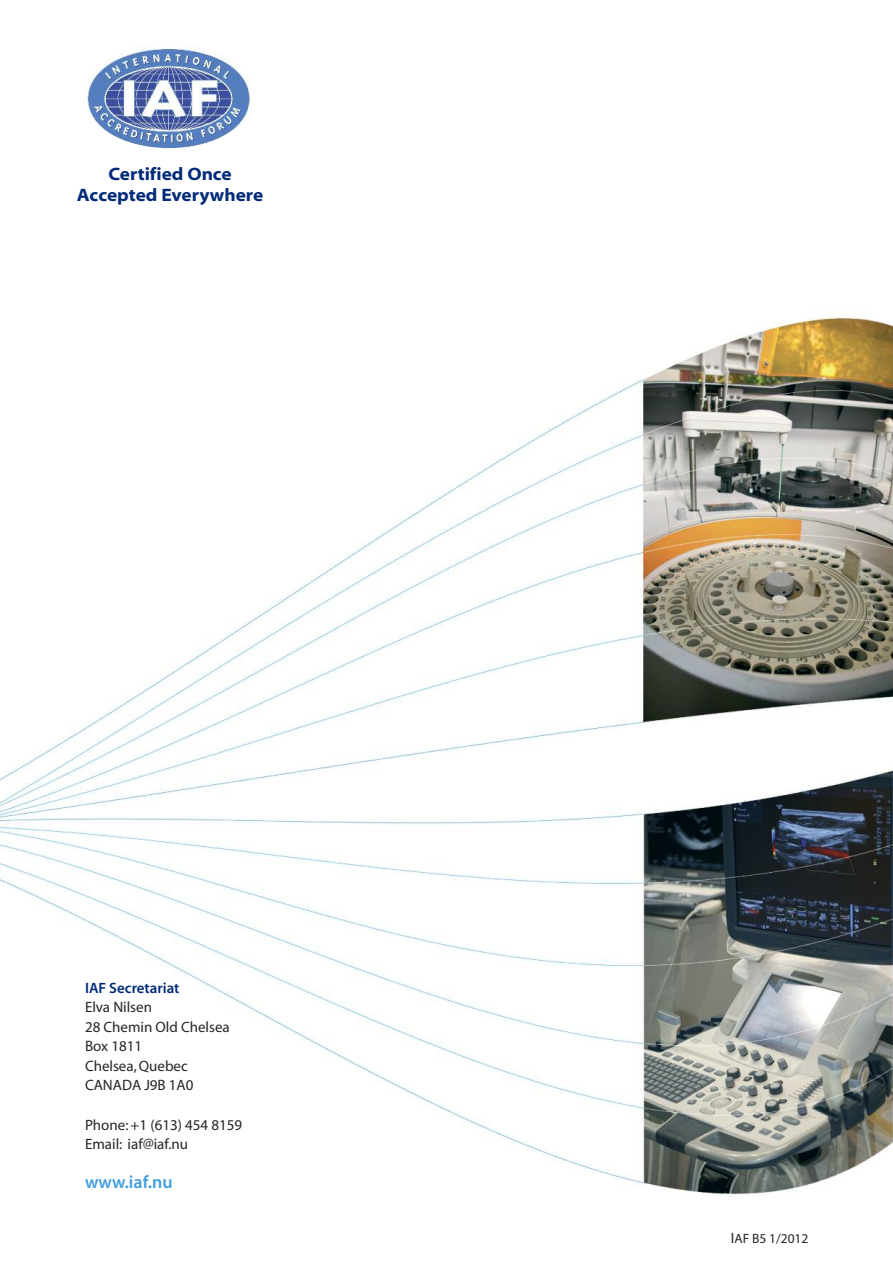
<style>
.page{position:relative;width:893px;height:1263px;background:#fff}
.page>*{position:absolute;margin:0;border:0;box-sizing:border-box;transform-origin:0 0}
.t1{font:18px/21.6px "Myriad MM 215 wt 700 wd";color:#002a78;text-align:center}
.t2{font:18px "Myriad MM 565 wt 600 wd";color:#429edd}
.t3{font:15px/19.5px "Myriad MM 412 wt 601 wd";color:#272627}
.t4{font:15px "Myriad MM 565 wt 600 wd";color:#002a78}
.t5{font:13.5px "Myriad MM 412 wt 601 wd";color:#272627}
.s1{font-size:15px}
</style>
<div class="page">
<img style="left:0;top:121px;width:893px;height:1074px">
<img style="left:83px;top:42px;width:172px;height:106px;border-radius:50%">
<p class="t1" style="left:77px;top:164px;width:188px">Certified Once<br>Accepted Everywhere</p>
<p class="t4" style="left:85px;top:982px;width:96px">IAF Secretariat</p>
<p class="t3" style="left:85px;top:999px;width:146px">Elva Nilsen<br>28 Chemin Old Chelsea<br>Box 1811<br>Chelsea,Quebec<br>CANADA J9B 1A0</p>
<p class="t3" style="left:85px;top:1116px;width:159px">Phone:+1 (613) 454 8159<br>Email: iaf@iaf.nu</p>
<p class="t2" style="left:85px;top:1175px;width:89px">www.iaf.nu</p>
<p class="t5" style="left:731px;top:1233px;width:79px"><span class="s1">I</span>AF B5 1/2012</p>
</div>
